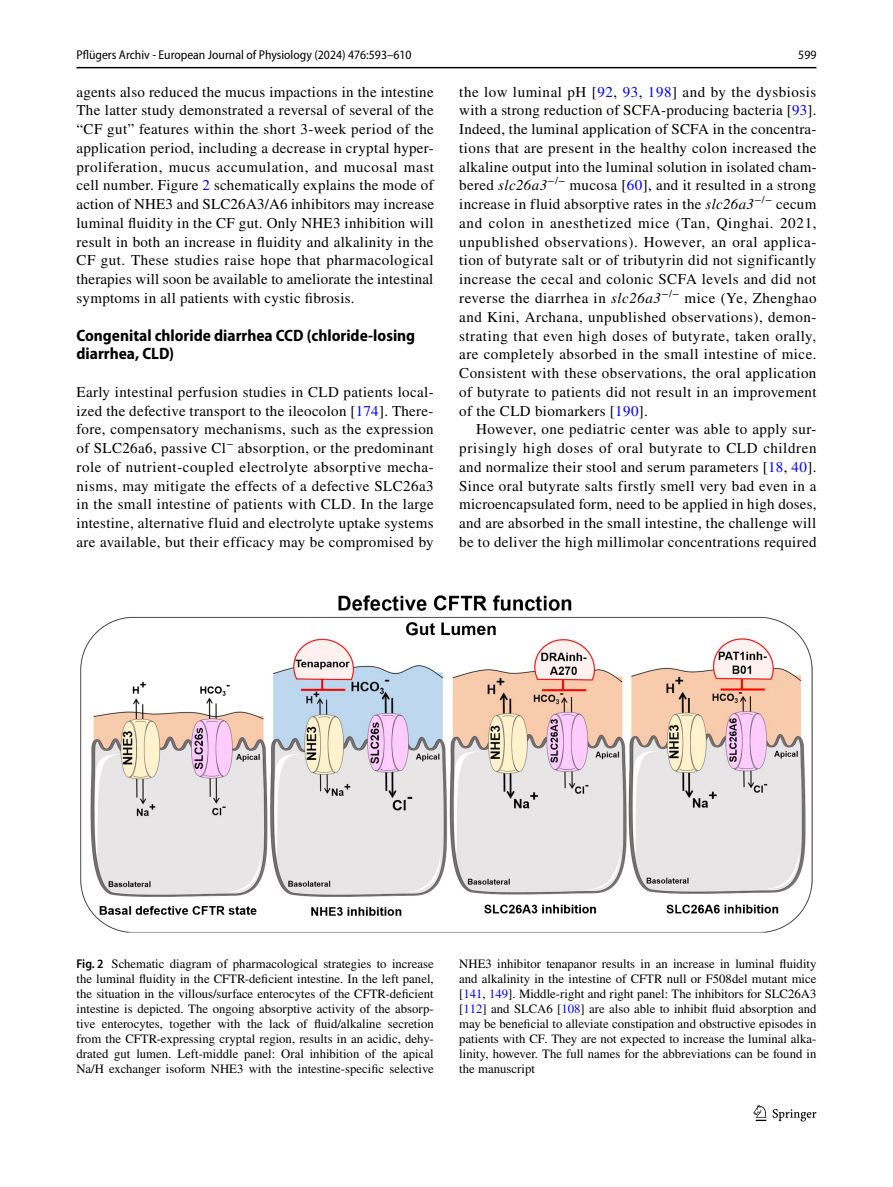
<style>
.page{position:relative;width:893px;height:1187px;background:#fff}
.page>*{position:absolute;margin:0;border:0;box-sizing:border-box;transform-origin:0 0}
.t1{font:700 semi-condensed 16.5px/18.8px "Myriad Pro";color:#000}
.t2{font:15px/18.8px "STIX";letter-spacing:.025em;color:#000;text-align:justify}
.t3{font:12.75px/15px "STIX";color:#000;text-align:justify}
.t4{font:semi-condensed 12.75px "Myriad Pro";color:#000}
.s1{color:#00f}
.s2{font-style:italic}
.s3{font-family:"Myriad Pro";font-weight:600;font-stretch:semi-condensed}
</style>
<div class="page">
<hr style="left:77px;top:67px;width:739px;height:1px;background:#000">
<svg style="left:753px;top:1105px;width:13px;height:15px"></svg>
<svg style="left:773px;top:1109px;width:43px;height:12px"></svg>
<img style="left:81px;top:595px;width:731px;height:337px">
<p class="t4" style="left:77px;top:48px;width:337px">Pflügers Archiv - European Journal of Physiology (2024) 476:593–610</p>
<p class="t4" style="left:798px;top:48px;width:20px">599</p>
<p class="t2" style="left:77px;top:83px;width:359px">agents also reduced the mucus impactions in the intestine The latter study demonstrated a reversal of several of the “CF gut” features within the short 3-week period of the application period, including a decrease in cryptal hyper&shy;proliferation, mucus accumulation, and mucosal mast cell number. Figure <span class="s1">2</span> schematically explains the mode of action of NHE3 and SLC26A3/A6 inhibitors may increase luminal fluidity in the CF gut. Only NHE3 inhibition will result in both an increase in fluidity and alkalinity in the CF gut. These studies raise hope that pharmacological therapies will soon be available to ameliorate the intestinal symptoms in all patients with cystic fibrosis.</p>
<p class="t1" style="left:77px;top:326px;width:340px">Congenital chloride diarrhea CCD (chloride‑losing diarrhea, CLD)</p>
<p class="t2" style="left:77px;top:383px;width:359px">Early intestinal perfusion studies in CLD patients local&shy;ized the defective transport to the ileocolon [<span class="s1">174</span>]. There&shy;fore, compensatory mechanisms, such as the expression of SLC26a6, passive Cl<sup>−</sup> absorption, or the predominant role of nutrient-coupled electrolyte absorptive mecha&shy;nisms, may mitigate the effects of a defective SLC26a3 in the small intestine of patients with CLD. In the large intestine, alternative fluid and electrolyte uptake systems are available, but their efficacy may be compromised by</p>
<p class="t2" style="left:459px;top:83px;width:359px">the low luminal pH [<span class="s1">92</span>, <span class="s1">93</span>, <span class="s1">198</span>] and by the dysbiosis with a strong reduction of SCFA-producing bacteria [<span class="s1">93</span>].<br>Indeed, the luminal application of SCFA in the concentra&shy;tions that are present in the healthy colon increased the alkaline output into the luminal solution in isolated cham&shy;bered <span class="s2">slc26a3</span><sup>−/−</sup> mucosa [<span class="s1">60</span>], and it resulted in a strong increase in fluid absorptive rates in the <span class="s2">slc26a3</span><sup>−/−</sup> cecum and colon in anesthetized mice (Tan, Qinghai. 2021, unpublished observations). However, an oral applica&shy;tion of butyrate salt or of tributyrin did not significantly increase the cecal and colonic SCFA levels and did not reverse the diarrhea in <span class="s2">slc26a3</span><sup>−/−</sup> mice (Ye, Zhenghao and Kini, Archana, unpublished observations), demon&shy;strating that even high doses of butyrate, taken orally, are completely absorbed in the small intestine of mice.<br>Consistent with these observations, the oral application of butyrate to patients did not result in an improvement of the CLD biomarkers [<span class="s1">190</span>].</p>
<p class="t2" style="left:459px;top:421px;width:359px;text-indent:17px">However, one pediatric center was able to apply sur&shy;prisingly high doses of oral butyrate to CLD children and normalize their stool and serum parameters [<span class="s1">18</span>, <span class="s1">40</span>].<br>Since oral butyrate salts firstly smell very bad even in a microencapsulated form, need to be applied in high doses, and are absorbed in the small intestine, the challenge will be to deliver the high millimolar concentrations required</p>
<p class="t3" style="left:77px;top:957px;width:359px"><span class="s3">Fig. 2</span> Schematic diagram of pharmacological strategies to increase the luminal fluidity in the CFTR-deficient intestine. In the left panel, the situation in the villous/surface enterocytes of the CFTR-deficient intestine is depicted. The ongoing absorptive activity of the absorp&shy;tive enterocytes, together with the lack of fluid/alkaline secretion from the CFTR-expressing cryptal region, results in an acidic, dehy&shy;drated gut lumen. Left-middle panel: Oral inhibition of the apical Na/H exchanger isoform NHE3 with the intestine-specific selective</p>
<p class="t3" style="left:459px;top:956px;width:359px">NHE3 inhibitor tenapanor results in an increase in luminal fluidity and alkalinity in the intestine of CFTR null or F508del mutant mice [<span class="s1">141</span>, <span class="s1">149</span>]. Middle-right and right panel: The inhibitors for SLC26A3 [<span class="s1">112</span>] and SLCA6 [<span class="s1">108</span>] are also able to inhibit fluid absorption and may be beneficial to alleviate constipation and obstructive episodes in patients with CF. They are not expected to increase the luminal alka&shy;linity, however. The full names for the abbreviations can be found in the manuscript</p>
</div>
